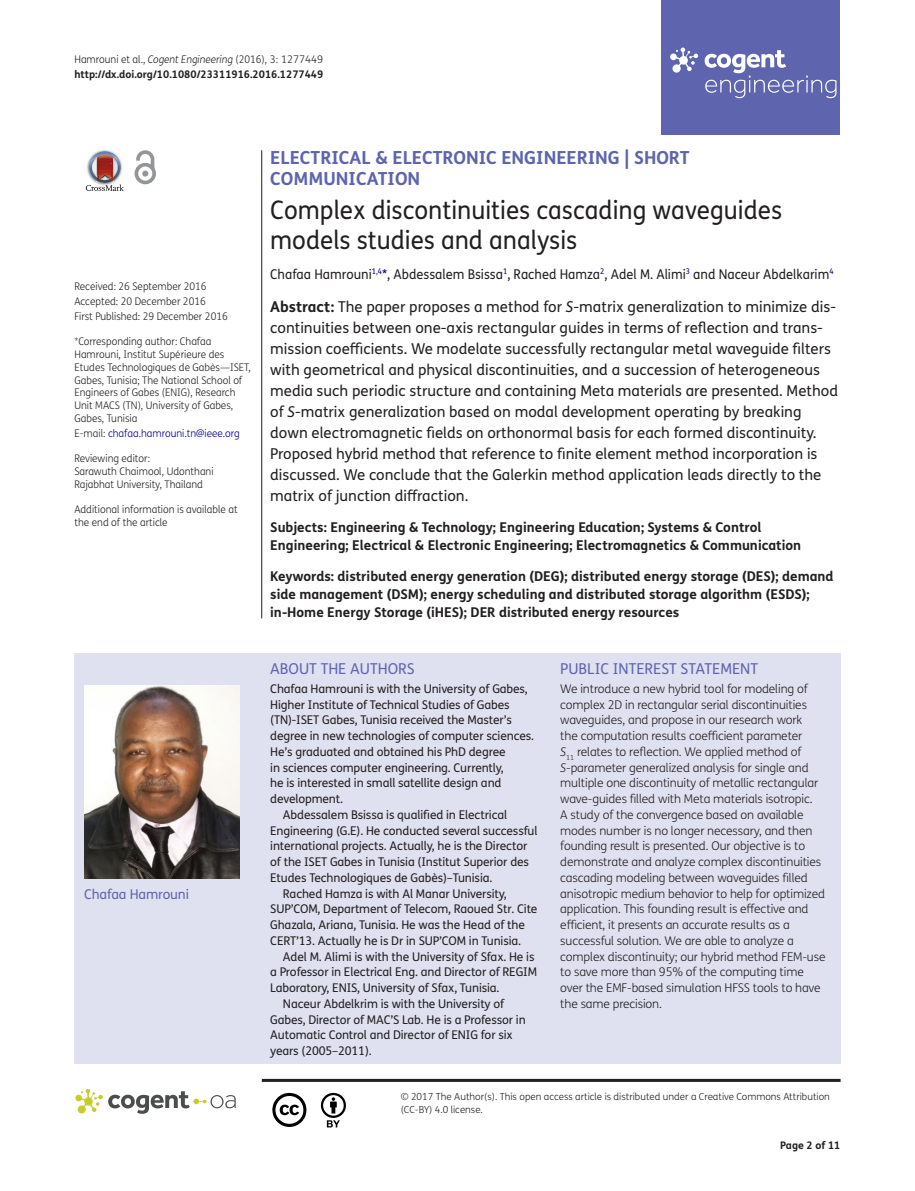
<style>
.page{position:relative;width:915px;height:1191px;background:#fff}
.page>*{position:absolute;margin:0;border:0;box-sizing:border-box;transform-origin:0 0}
.t1{font:25.5px/30px "FS Me Pro";color:#231f20;scale:.95 1}
.t2{font:700 18px/21px "FS Me Pro";color:#5e65ae}
.t3{font:15px/21px "FS Me Pro";color:#231f20}
.t4{font:15px "FS Me Pro";color:#5e65ae}
.t5{font:700 13.5px/18px "FS Me Pro";color:#231f20}
.t6{font:13.5px "FS Me Pro";color:#231f20;scale:.95 1}
.t7{font:13.5px "FS Me Pro";letter-spacing:-.01em;color:#5e65ae}
.t8{font:12px "FS Me Pro";letter-spacing:-.01em;color:#231f20}
.t9{font:300 12px/15.8px "FS Me Pro";letter-spacing:-.01em;color:#231f20}
.t10{font:300 10.5px/12.8px "FS Me Pro";color:#231f20;scale:.95 1}
.t11{font:700 10.5px/15px "FS Me Pro";color:#231f20}
.t12{font:300 10.5px "FS Me Pro";color:#000080;scale:.95 1}
.t13{font:300 9.75px/12.8px "FS Me Pro";color:#231f20}
.s1{font-weight:300}
.s2{font-weight:300;font-style:italic}
.s3{color:#231f20}
.s4{color:#000080}
.s5{font-weight:700}
.s6{font-style:italic}
</style>
<div class="page">
<div style="left:661px;top:0;width:179px;height:134px;background:#5e65ae"></div>
<svg style="left:670px;top:48px;width:28px;height:25px"></svg>
<svg style="left:704px;top:50px;width:132px;height:48px"></svg>
<div style="left:74px;top:654px;width:766px;height:409px;background:#e0e1f0"></div>
<svg style="left:86px;top:151px;width:38px;height:40px"></svg>
<svg style="left:134px;top:150px;width:22px;height:34px"></svg>
<hr style="left:261px;top:150px;width:1px;height:468px;background:#231f20">
<svg style="left:75px;top:1089px;width:161px;height:24px"></svg>
<svg style="left:272px;top:1093px;width:34px;height:34px"></svg>
<svg style="left:321px;top:1093px;width:25px;height:34px"></svg>
<hr style="left:262px;top:1078px;width:578px;height:3px;background:#231f20">
<img style="left:84px;top:685px;width:156px;height:193px">
<p class="t11" style="left:74px;top:51px;width:250px"><span class="s1">Hamrouni et al.,</span> <span class="s2">Cogent Engineering</span> <span class="s1">(2016), 3: 1277449 </span>http://dx.doi.org/10.1080/23311916.2016.1277449</p>
<p class="t10" style="left:74px;top:279px;width:163px;line-height:14.9px">Received: 26 September 2016<br>Accepted: 20 December 2016<br>First Published: 29 December 2016</p>
<p class="t10" style="left:74px;top:335px;width:187px">*Corresponding author: Chafaa Hamrouni, Institut Supérieure des Etudes Technologiques de Gabès—ISET, Gabes, Tunisia; The National School of Engineers of Gabes (ENIG), Research Unit MACS (TN), University of Gabes, Gabes, Tunisia</p>
<p class="t12" style="left:74px;top:426px;width:175px"><span class="s3">E-mail:</span> chafaa.hamrouni.tn@ieee.org</p>
<p class="t10" style="left:74px;top:452px;width:148px">Reviewing editor:<br>Sarawuth Chaimool, Udonthani<br>Rajabhat University, Thailand</p>
<p class="t10" style="left:74px;top:503px;width:173px">Additional information is available at the end of the article</p>
<p class="t7" style="left:84px;top:885px;width:106px">Chafaa Hamrouni</p>
<h2 class="t2" style="left:270px;top:146px;width:420px">ELECTRICAL &amp; ELECTRONIC ENGINEERING | SHORT<br>COMMUNICATION</h2>
<h1 class="t1" style="left:270px;top:195px;width:540px">Complex discontinuities cascading waveguides models studies and analysis</h1>
<p class="t6" style="left:270px;top:264px;width:594px">Chafaa Hamrouni<sup>1,4</sup><span class="s4">*</span>, Abdessalem Bsissa<sup>1</sup>, Rached Hamza<sup>2</sup>, Adel M. Alimi<sup>3</sup> and Naceur Abdelkarim<sup>4</sup></p>
<p class="t3" style="left:270px;top:296px;width:569px"><span class="s5">Abstract:</span> The paper proposes a method for <span class="s6">S</span>-matrix generalization to minimize dis&shy;continuities between one-axis rectangular guides in terms of reflection and trans&shy;mission coefficients. We modelate successfully rectangular metal waveguide filters with geometrical and physical discontinuities, and a succession of heterogeneous media such periodic structure and containing Meta materials are presented. Method of <span class="s6">S</span>-matrix generalization based on modal development operating by breaking down electromagnetic fields on orthonormal basis for each formed discontinuity.<br>Proposed hybrid method that reference to finite element method incorporation is discussed. We conclude that the Galerkin method application leads directly to the matrix of junction diffraction.</p>
<p class="t5" style="left:270px;top:518px;width:532px">Subjects: Engineering &amp; Technology; Engineering Education; Systems &amp; Control<br>Engineering; Electrical &amp; Electronic Engineering; Electromagnetics &amp; Communication</p>
<p class="t5" style="left:270px;top:566px;width:564px">Keywords: distributed energy generation (DEG); distributed energy storage (DES); demand side management (DSM); energy scheduling and distributed storage algorithm (ESDS); in-Home Energy Storage (iHES); DER distributed energy resources</p>
<p class="t4" style="left:270px;top:658px;width:146px">ABOUT THE AUTHORS</p>
<p class="t8" style="left:270px;top:680px;width:259px">Chafaa Hamrouni is with the University of Gabes,</p>
<p class="t8" style="left:270px;top:696px;width:241px">Higher Institute of Technical Studies of Gabes</p>
<p class="t8" style="left:270px;top:712px;width:243px">(TN)-ISET Gabes, Tunisia received the Master’s</p>
<p class="t8" style="left:270px;top:727px;width:265px">degree in new technologies of computer sciences.</p>
<p class="t8" style="left:270px;top:743px;width:237px">He’s graduated and obtained his PhD degree</p>
<p class="t8" style="left:270px;top:759px;width:235px">in sciences computer engineering. Currently,</p>
<p class="t8" style="left:270px;top:775px;width:233px">he is interested in small satellite design and</p>
<p class="t8" style="left:270px;top:790px;width:74px">development.</p>
<p class="t8" style="left:283px;top:806px;width:225px">Abdessalem Bsissa is qualified in Electrical</p>
<p class="t8" style="left:270px;top:822px;width:268px">Engineering (G.E). He conducted several successful</p>
<p class="t8" style="left:270px;top:838px;width:258px">international projects. Actually, he is the Director</p>
<p class="t8" style="left:270px;top:853px;width:260px">of the ISET Gabes in Tunisia (Institut Superior des</p>
<p class="t8" style="left:270px;top:869px;width:223px">Etudes Technologiques de Gabès)–Tunisia.</p>
<p class="t8" style="left:283px;top:885px;width:225px">Rached Hamza is with Al Manar University,</p>
<p class="t8" style="left:270px;top:901px;width:269px">SUP’COM, Department of Telecom, Raoued Str. Cite</p>
<p class="t8" style="left:270px;top:916px;width:256px">Ghazala, Ariana, Tunisia. He was the Head of the</p>
<p class="t8" style="left:270px;top:932px;width:252px">CERT’13. Actually he is Dr in SUP’COM in Tunisia.</p>
<p class="t8" style="left:283px;top:948px;width:253px">Adel M. Alimi is with the University of Sfax. He is</p>
<p class="t8" style="left:270px;top:964px;width:268px">a Professor in Electrical Eng. and Director of REGIM</p>
<p class="t8" style="left:270px;top:979px;width:231px">Laboratory, ENIS, University of Sfax, Tunisia.</p>
<p class="t8" style="left:283px;top:995px;width:222px">Naceur Abdelkrim is with the University of</p>
<p class="t8" style="left:270px;top:1011px;width:257px">Gabes, Director of MAC’S Lab. He is a Professor in</p>
<p class="t8" style="left:270px;top:1027px;width:244px">Automatic Control and Director of ENIG for six</p>
<p class="t8" style="left:270px;top:1042px;width:103px">years (2005–2011).</p>
<p class="t4" style="left:560px;top:658px;width:199px">PUBLIC INTEREST STATEMENT</p>
<p class="t9" style="left:560px;top:680px;width:267px">We introduce a new hybrid tool for modeling of complex 2D in rectangular serial discontinuities waveguides, and propose in our research work<br>the computation results coefficient parameter<br><span class="s6">S</span><sub>11</sub> relates to reflection. We applied method of <span class="s6">S</span>-parameter generalized analysis for single and multiple one discontinuity of metallic rectangular wave-guides filled with Meta materials isotropic.<br>A study of the convergence based on available modes number is no longer necessary, and then founding result is presented. Our objective is to demonstrate and analyze complex discontinuities cascading modeling between waveguides filled anisotropic medium behavior to help for optimized application. This founding result is effective and efficient, it presents an accurate results as a successful solution. We are able to analyze a complex discontinuity; our hybrid method FEM-use to save more than 95% of the computing time over the EMF-based simulation HFSS tools to have the same precision.</p>
<p class="t13" style="left:400px;top:1090px;width:430px">© 2017 The Author(s). This open access article is distributed under a Creative Commons Attribution (CC-BY) 4.0 license.</p>
<p class="t11" style="left:780px;top:1137px;width:62px">Page 2 of 11</p>
</div>
